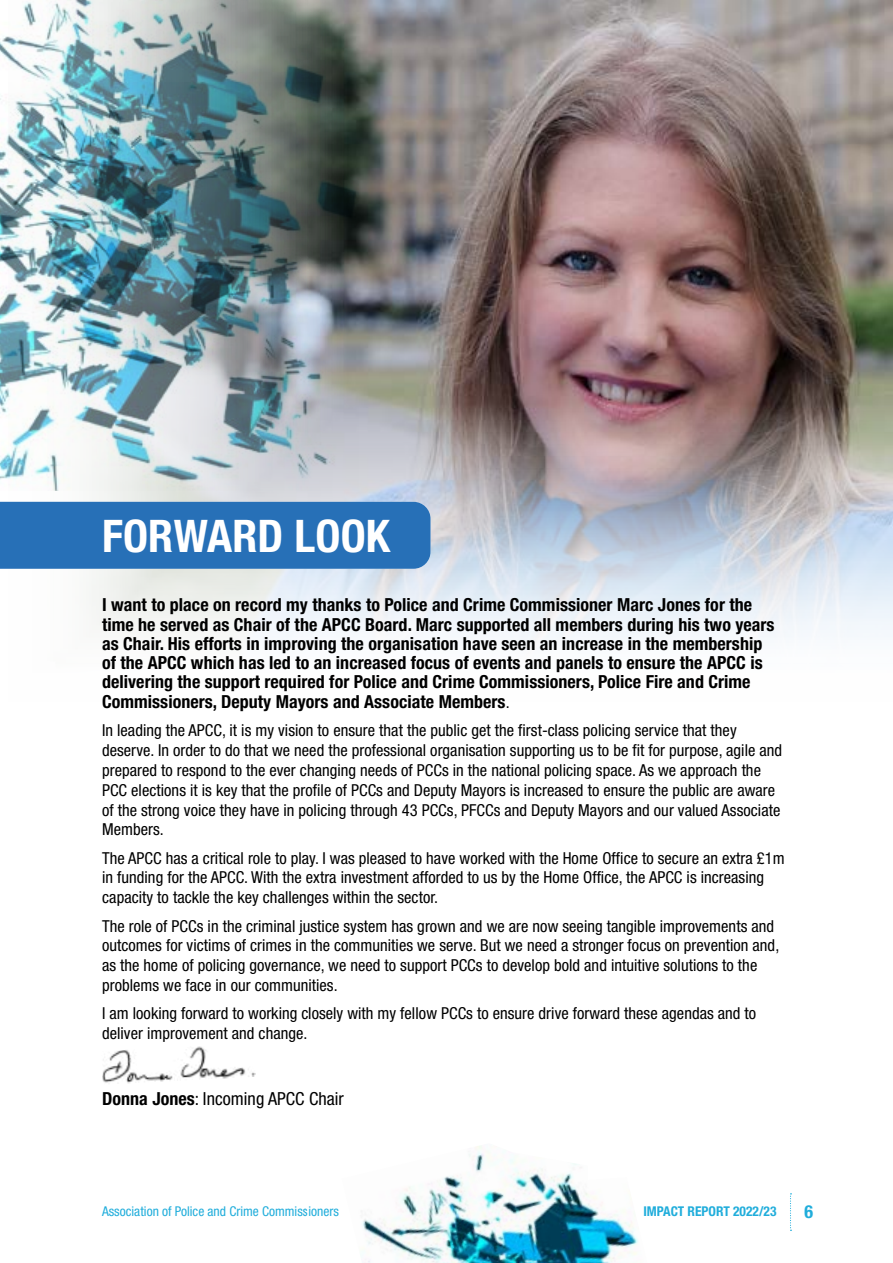
<style>
.page{position:relative;width:893px;height:1263px;background:#fff}
.page>*{position:absolute;margin:0;border:0;box-sizing:border-box;transform-origin:0 0}
.Secton_Heading{font:700 condensed 45px "Helvetica Neue LT Std";letter-spacing:.005em;color:#fff}
.body{font:700 condensed 18px/19.4px "Helvetica Neue LT Std";letter-spacing:.005em;color:#000}
.t1{font:condensed 18px "Helvetica Neue LT Std";letter-spacing:.005em;color:#000}
.t2{font:700 condensed 18px "Helvetica Neue LT Std";color:#20addb}
.body-2{font:condensed 16.5px/19.8px "Helvetica Neue LT Std";letter-spacing:.005em;color:#000}
.t3{font:condensed 13.5px "Helvetica Neue LT Std";color:#20addb}
.t4{font:700 condensed 13.5px "Helvetica Neue LT Std";color:#20addb}
.s1{font-weight:400;font-size:16.5px}
.s2{font-weight:700}
</style>
<div class="page">
<svg style="left:790px;top:1193px;width:1px;height:38px"></svg>
<img style="left:362px;top:1146px;width:276px;height:117px">
<img style="left:9px;top:0;width:884px;height:640px">
<div style="left:0;top:502px;width:431px;height:67px;background:#2770b7"></div>
<img style="left:0;top:0;width:326px;height:83px">
<img style="left:0;top:83px;width:358px;height:408px">
<img style="left:102px;top:1046px;width:154px;height:38px">
<h2 class="Secton_Heading" style="left:102px;top:509px;width:289px">FORWARD LOOK</h2>
<p class="body" style="left:102px;top:595px;width:674px">I want to place on record my thanks to Police and Crime Commissioner Marc Jones for the time he served as Chair of the APCC Board. Marc supported all members during his two years as Chair. His efforts in improving the organisation have seen an increase in the membership of the APCC which has led to an increased focus of events and panels to ensure the APCC is delivering the support required for Police and Crime Commissioners, Police Fire and Crime Commissioners, Deputy Mayors and Associate Members<span class="s1">.</span></p>
<p class="body-2" style="left:102px;top:720px;width:682px">In leading the APCC, it is my vision to ensure that the public get the first-class policing service that they deserve. In order to do that we need the professional organisation supporting us to be fit for purpose, agile and prepared to respond to the ever changing needs of PCCs in the national policing space. As we approach the PCC elections it is key that the profile of PCCs and Deputy Mayors is increased to ensure the public are aware of the strong voice they have in policing through 43 PCCs, PFCCs and Deputy Mayors and our valued Associate Members.</p>
<p class="body-2" style="left:102px;top:848px;width:684px">The APCC has a critical role to play. I was pleased to have worked with the Home Office to secure an extra £1m in funding for the APCC. With the extra investment afforded to us by the Home Office, the APCC is increasing capacity to tackle the key challenges within the sector.</p>
<p class="body-2" style="left:102px;top:916px;width:679px">The role of PCCs in the criminal justice system has grown and we are now seeing tangible improvements and outcomes for victims of crimes in the communities we serve. But we need a stronger focus on prevention and, as the home of policing governance, we need to support PCCs to develop bold and intuitive solutions to the problems we face in our communities.</p>
<p class="body-2" style="left:102px;top:1003px;width:656px">I am looking forward to working closely with my fellow PCCs to ensure drive forward these agendas and to deliver improvement and change.</p>
<p class="t1" style="left:102px;top:1088px;width:243px"><span class="s2">Donna Jones</span>: Incoming APCC Chair</p>
<p class="t3" style="left:102px;top:1204px;width:238px">Association of Police and Crime Commissioners</p>
<p class="t4" style="left:643px;top:1203px;width:135px">IMPACT REPORT 2022/23</p>
<p class="t2" style="left:804px;top:1201px;width:10px">6</p>
</div>
